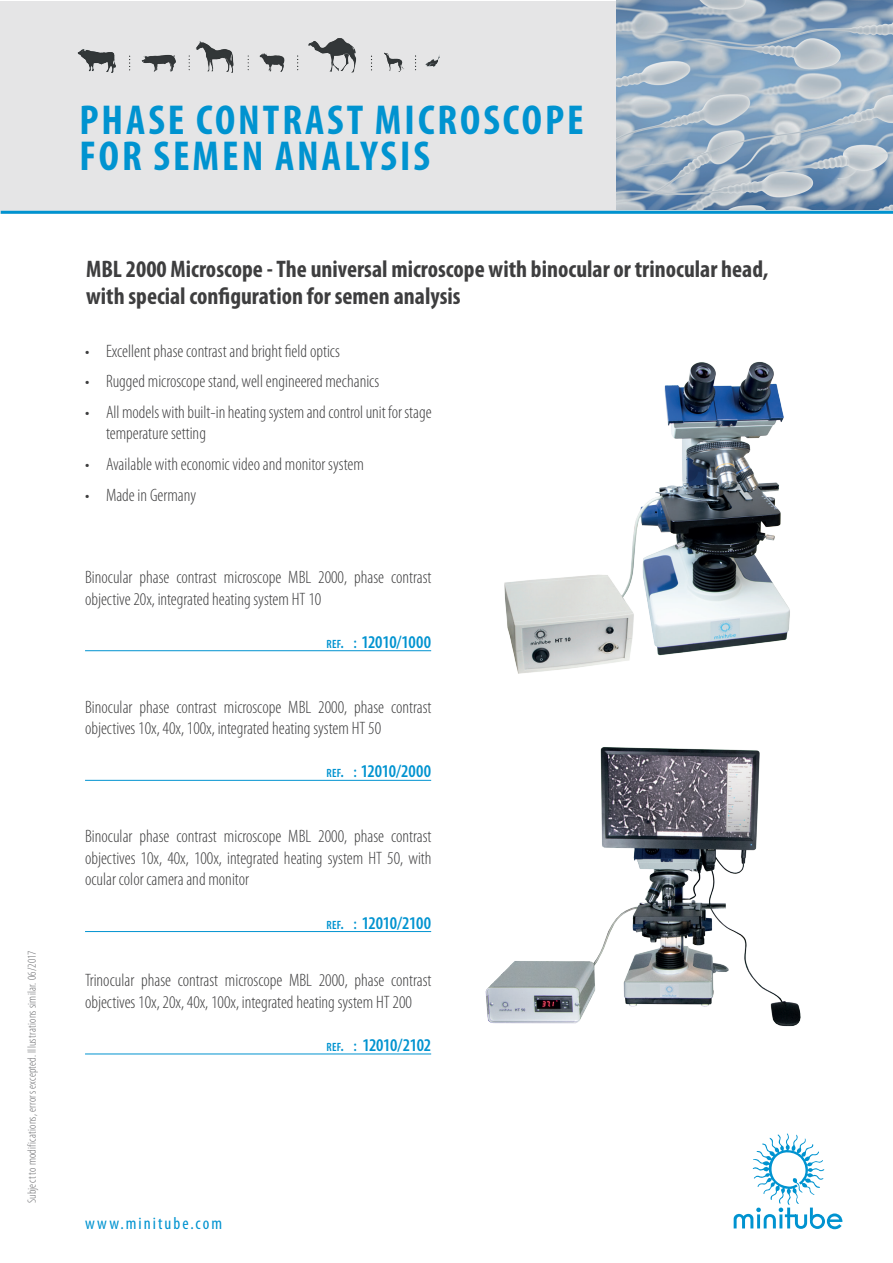
<style>
.page{position:relative;width:893px;height:1263px;background:#fff}
.page>*{position:absolute;margin:0;border:0;box-sizing:border-box;transform-origin:0 0}
.t1{font:700 condensed 42px/36px "Myriad Pro";letter-spacing:.07em;color:#0093d0}
.t2{font:700 condensed 24px/27px "Myriad Pro";color:#3e3e3f}
.t3{font:300 condensed 18px/21.6px "Myriad Pro";color:#3e3e3f}
.t4{font:600 condensed 18px "Myriad Pro";letter-spacing:-.015em;color:#0093d0}
.t5{font:condensed 17.25px "Myriad Pro";letter-spacing:.12em;color:#0093d0}
.t6{font:300 condensed 12px "Myriad Pro";letter-spacing:.02em;color:#6c6d70}
.s1{font-size:12px}
.s2{font-size:15.6px}
</style>
<div class="page">
<svg style="left:734px;top:1133px;width:108px;height:96px"></svg>
<div style="left:1px;top:1px;width:892px;height:212px;background:#e5e5e6"></div>
<hr style="left:1px;top:211px;width:892px;height:3px;background:#0093d0">
<img style="left:77px;top:38px;width:363px;height:35px">
<img style="left:504px;top:362px;width:286px;height:312px">
<hr style="left:85px;top:650px;width:346px;height:1px;background:#0093d0">
<hr style="left:85px;top:780px;width:346px;height:1px;background:#0093d0">
<hr style="left:85px;top:931px;width:346px;height:1px;background:#0093d0">
<hr style="left:85px;top:1053px;width:346px;height:1px;background:#0093d0">
<img style="left:485px;top:747px;width:316px;height:280px">
<img style="left:616px;top:0;width:277px;height:210px">
<p class="t6" style="left:26px;top:1203px;width:254px;rotate:-90deg">Subject to modifications, errors excepted. Illustrations similar. 06/2017</p>
<h1 class="t1" style="left:80px;top:101px;width:506px">PHASE CONTRAST MICROSCOPE<br>FOR SEMEN ANALYSIS</h1>
<h2 class="t2" style="left:86px;top:255px;width:684px">MBL 2000 Microscope - The universal microscope with binocular or trinocular head, with special configuration for semen analysis</h2>
<p class="t3" style="left:85px;top:340px;width:256px">• Excellent phase contrast and bright field optics</p>
<p class="t3" style="left:85px;top:371px;width:296px">• Rugged microscope stand, well engineered mechanics</p>
<p class="t3" style="left:106px;top:401px;width:327px;text-indent:-21px">• All models with built-in heating system and control unit for stage temperature setting</p>
<p class="t3" style="left:85px;top:454px;width:280px">• Available with economic video and monitor system</p>
<p class="t3" style="left:85px;top:484px;width:113px">• Made in Germany</p>
<p class="t3" style="left:85px;top:567px;width:348px">Binocular phase contrast microscope MBL 2000, phase contrast objective 20x, integrated heating system HT 10</p>
<p class="t4" style="left:327px;top:632px;width:106px"><span class="s1">REF</span><span class="s2">. :</span> 12010/1000</p>
<p class="t3" style="left:85px;top:696px;width:348px">Binocular phase contrast microscope MBL 2000, phase contrast objectives 10x, 40x, 100x, integrated heating system HT 50</p>
<p class="t4" style="left:327px;top:761px;width:106px"><span class="s1">REF</span><span class="s2">. :</span> 12010/2000</p>
<p class="t3" style="left:85px;top:826px;width:348px;text-align:justify">Binocular phase contrast microscope MBL 2000, phase contrast objectives 10x, 40x, 100x, integrated heating system HT 50, with ocular color camera and monitor</p>
<p class="t4" style="left:327px;top:913px;width:106px"><span class="s1">REF</span><span class="s2">. :</span> 12010/2100</p>
<p class="t3" style="left:85px;top:970px;width:348px">Trinocular phase contrast microscope MBL 2000, phase contrast objectives 10x, 20x, 40x, 100x, integrated heating system HT 200</p>
<p class="t4" style="left:327px;top:1035px;width:106px"><span class="s1">REF</span><span class="s2">. :</span> 12010/2102</p>
<p class="t5" style="left:85px;top:1213px;width:139px">www.minitube.com</p>
</div>
